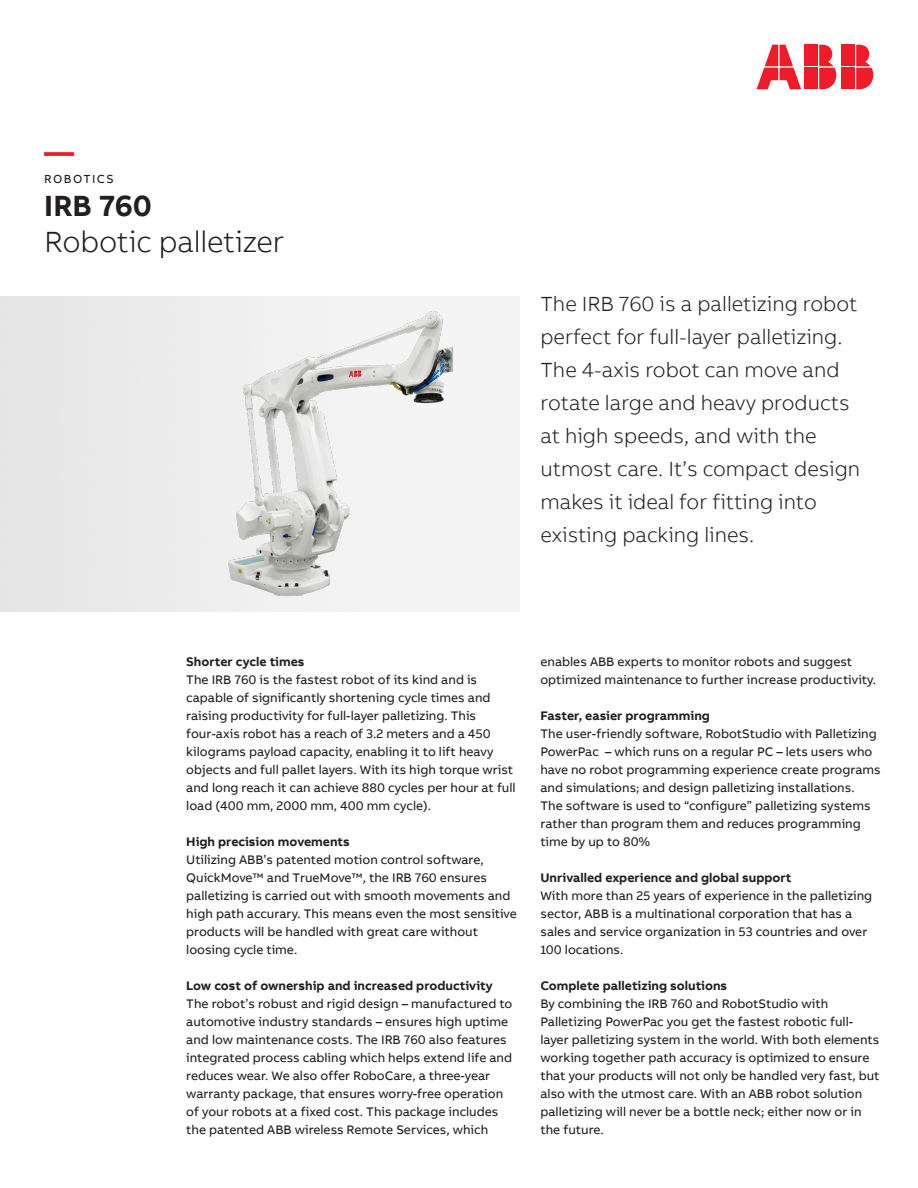
<style>
.page{position:relative;width:918px;height:1188px;background:#fff}
.page>*{position:absolute;margin:0;border:0;box-sizing:border-box;transform-origin:0 0}
.Subheadline_M_20pt_2{font:300 30px "AB Bvoice";letter-spacing:-.005em;color:#231f20}
.Headline_M_20pt_24pt{font:700 30px "AB Bvoice";letter-spacing:.005em;color:#231f20}
.Headline_M_20pt_24pt-2{font:700 30px "AB Bvoice";color:#ee1c28}
.t1{font:300 21px/33px "AB Bvoice";color:#231f20}
.t2{font:12.75px/18px "AB Bvoice";color:#231f20}
.t3{font:700 12.75px "AB Bvoice";color:#231f20}
.Category_M_8pt_9_6pt{font:12px "AB Bvoice";letter-spacing:.12em;color:#231f20}
</style>
<div class="page">
<div style="left:842px;top:45px;width:13px;height:21px;background:#ee1c28"></div>
<div style="left:842px;top:68px;width:13px;height:21px;background:#ee1c28"></div>
<svg style="left:856px;top:45px;width:17px;height:44px"></svg>
<svg style="left:757px;top:45px;width:44px;height:44px"></svg>
<div style="left:805px;top:45px;width:13px;height:21px;background:#ee1c28"></div>
<div style="left:805px;top:68px;width:13px;height:21px;background:#ee1c28"></div>
<svg style="left:819px;top:45px;width:17px;height:44px"></svg>
<img style="left:207px;top:297px;width:256px;height:314px">
<p class="Headline_M_20pt_24pt-2" style="left:44px;top:133px;width:31px">—</p>
<p class="Category_M_8pt_9_6pt" style="left:44px;top:172px;width:71px">ROBOTICS</p>
<p class="Headline_M_20pt_24pt" style="left:44px;top:187px;width:109px">IRB 760</p>
<p class="Subheadline_M_20pt_2" style="left:44px;top:224px;width:241px">Robotic palletizer</p>
<p class="t1" style="left:540px;top:287px;width:321px">The IRB 760 is a palletizing robot perfect for full-layer palletizing.<br>The 4-axis robot can move and rotate large and heavy products at high speeds, and with the utmost care. It’s compact design makes it ideal for fitting into existing packing lines.</p>
<p class="t3" style="left:186px;top:654px;width:120px">Shorter cycle times</p>
<p class="t2" style="left:186px;top:671px;width:331px">The IRB 760 is the fastest robot of its kind and is capable of significantly shortening cycle times and raising productivity for full-layer palletizing. This four-axis robot has a reach of 3.2 meters and a 450 kilograms payload capacity, enabling it to lift heavy objects and full pallet layers. With its high torque wrist and long reach it can achieve 880 cycles per hour at full load (400 mm, 2000 mm, 400 mm cycle).</p>
<p class="t3" style="left:186px;top:834px;width:165px">High precision movements</p>
<p class="t2" style="left:186px;top:851px;width:332px">Utilizing ABB’s patented motion control software, QuickMove™ and TrueMove™, the IRB 760 ensures palletizing is carried out with smooth movements and high path accurary. This means even the most sensitive products will be handled with great care without loosing cycle time.</p>
<p class="t3" style="left:186px;top:978px;width:308px">Low cost of ownership and increased productivity</p>
<p class="t2" style="left:186px;top:995px;width:328px">The robot’s robust and rigid design – manufactured to automotive industry standards – ensures high uptime and low maintenance costs. The IRB 760 also features integrated process cabling which helps extend life and reduces wear. We also offer RoboCare, a three-year warranty package, that ensures worry-free operation of your robots at a fixed cost. This package includes the patented ABB wireless Remote Services, which</p>
<p class="t2" style="left:540px;top:653px;width:337px">enables ABB experts to monitor robots and suggest optimized maintenance to further increase productivity.</p>
<p class="t3" style="left:540px;top:708px;width:171px">Faster, easier programming</p>
<p class="t2" style="left:540px;top:725px;width:342px">The user-friendly software, RobotStudio with Palletizing PowerPac – which runs on a regular PC – lets users who have no robot programming experience create programs and simulations; and design palletizing installations.<br>The software is used to “configure” palletizing systems rather than program them and reduces programming time by up to 80%</p>
<p class="t3" style="left:540px;top:870px;width:253px">Unrivalled experience and global support</p>
<p class="t2" style="left:540px;top:887px;width:333px">With more than 25 years of experience in the palletizing sector, ABB is a multinational corporation that has a sales and service organization in 53 countries and over 100 locations.</p>
<p class="t3" style="left:540px;top:978px;width:188px">Complete palletizing solutions</p>
<p class="t2" style="left:540px;top:995px;width:341px">By combining the IRB 760 and RobotStudio with Palletizing PowerPac you get the fastest robotic full&shy;layer palletizing system in the world. With both elements working together path accuracy is optimized to ensure that your products will not only be handled very fast, but also with the utmost care. With an ABB robot solution palletizing will never be a bottle neck; either now or in the future.</p>
</div>
